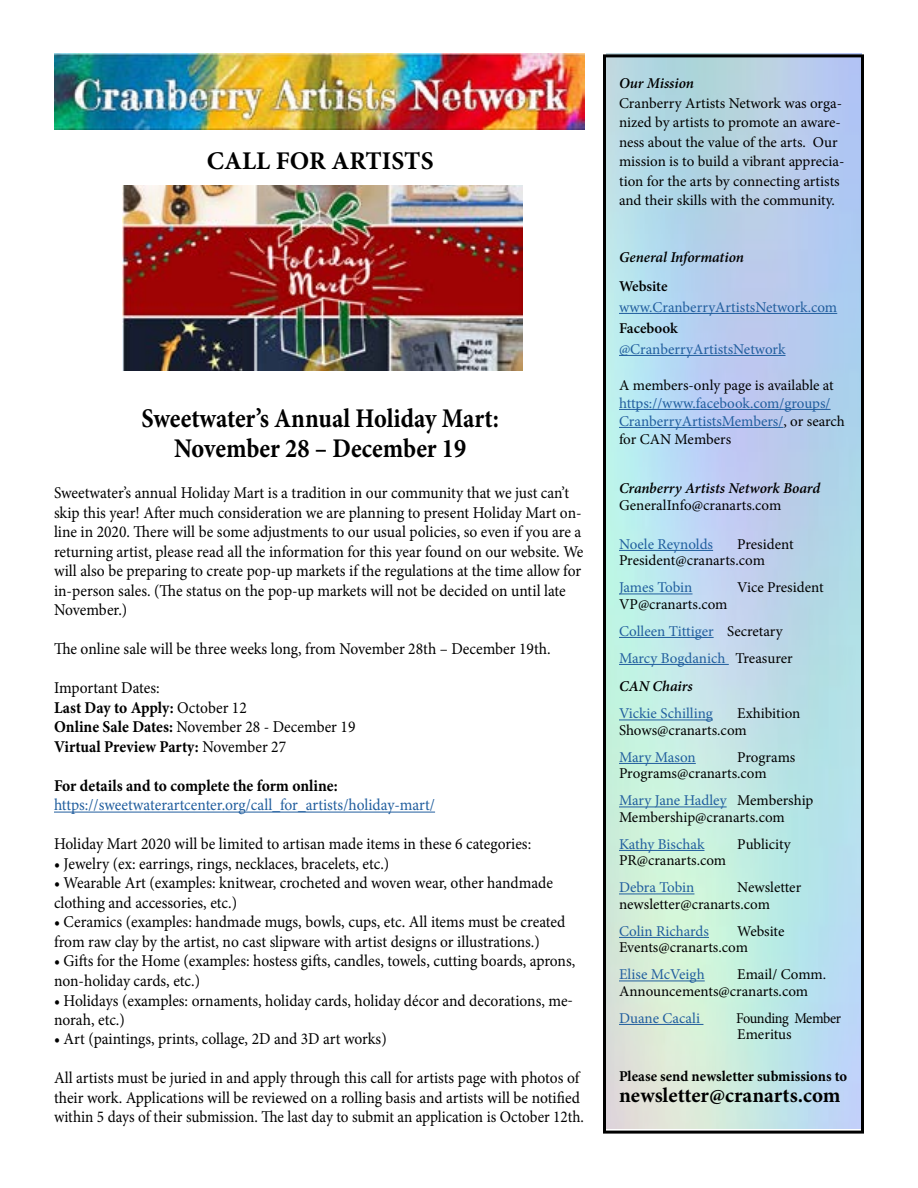
<style>
.page{position:relative;width:918px;height:1188px;background:#fff}
.page>*{position:absolute;margin:0;border:0;box-sizing:border-box;transform-origin:0 0}
.t1{font:700 27px/30px "Minion Pro";letter-spacing:-.005em;color:#000;text-align:center;scale:.9 1}
.t2{font:700 25.5px "Minion Pro";color:#000}
.t3{font:700 21px "Minion Pro";color:#000}
.t4{font:16.5px/19.5px "Minion Pro";color:#000;scale:.94 1}
.t5{font:16.5px "Minion Pro";color:#215e9e;scale:.94 1}
.t6{font:700 16.5px "Minion Pro";color:#000;scale:.94 1}
.t7{font:15px/16.5px "Minion Pro";color:#000}
.t8{font:15px/18px "Minion Pro";color:#215e9e}
.t9{font:italic 600 15px "Minion Pro";letter-spacing:-.005em;color:#000}
.t10{font:700 15px "Minion Pro";color:#000}
.t11{font:15px/16.5px "Minion Pro";letter-spacing:-.025em;color:#000;scale:.95 1}
.t12{font:600 15px "Minion Pro";letter-spacing:-.005em;color:#000}
.s1{font-weight:700}
.s2{color:#000}
.s3{color:#215e9e}
</style>
<div class="page">
<img style="left:607px;top:58px;width:253px;height:1070px">
<div style="left:603px;top:54px;width:261px;height:1080px;border:3px solid #000"></div>
<img style="left:54px;top:54px;width:530px;height:76px">
<hr style="left:54px;top:812px;width:381px;height:1px;background:#215e9e">
<hr style="left:619px;top:313px;width:218px;height:1px;background:#215e9e">
<hr style="left:619px;top:355px;width:167px;height:1px;background:#215e9e">
<hr style="left:619px;top:409px;width:212px;height:1px;background:#215e9e">
<hr style="left:619px;top:427px;width:164px;height:1px;background:#215e9e">
<hr style="left:619px;top:550px;width:94px;height:1px;background:#215e9e">
<hr style="left:619px;top:594px;width:74px;height:1px;background:#215e9e">
<hr style="left:619px;top:637px;width:95px;height:1px;background:#215e9e">
<hr style="left:619px;top:664px;width:110px;height:1px;background:#215e9e">
<hr style="left:619px;top:720px;width:94px;height:1px;background:#215e9e">
<hr style="left:619px;top:763px;width:77px;height:1px;background:#215e9e">
<hr style="left:619px;top:807px;width:108px;height:1px;background:#215e9e">
<hr style="left:619px;top:850px;width:85px;height:1px;background:#215e9e">
<hr style="left:619px;top:894px;width:75px;height:1px;background:#215e9e">
<hr style="left:619px;top:937px;width:90px;height:1px;background:#215e9e">
<hr style="left:619px;top:981px;width:86px;height:1px;background:#215e9e">
<hr style="left:619px;top:1024px;width:84px;height:1px;background:#215e9e">
<img style="left:123px;top:186px;width:399px;height:184px">
<h2 class="t2" style="left:207px;top:143px;width:228px">CALL FOR ARTISTS</h2>
<h1 class="t1" style="left:142px;top:403px;width:399px">Sweetwater’s Annual Holiday Mart:<br>November 28 – December 19</h1>
<p class="t4" style="left:54px;top:483px;width:565px">Sweetwater’s annual Holiday Mart is a tradition in our community that we just can’t skip this year! After much consideration we are planning to present Holiday Mart on&shy;line in 2020. There will be some adjustments to our usual policies, so even if you are a returning artist, please read all the information for this year found on our website. We will also be preparing to create pop-up markets if the regulations at the time allow for in-person sales. (The status on the pop-up markets will not be decided on until late November.)</p>
<p class="t4" style="left:54px;top:640px;width:530px">The online sale will be three weeks long, from November 28th – December 19th.</p>
<p class="t4" style="left:54px;top:679px;width:322px">Important Dates:<br><span class="s1">Last Day to Apply:</span> October 12<br><span class="s1">Online Sale Dates:</span> November 28 - December 19<br><span class="s1">Virtual Preview Party:</span> November 27</p>
<p class="t6" style="left:54px;top:774px;width:303px">For details and to complete the form online:</p>
<p class="t5" style="left:54px;top:794px;width:407px">https://sweetwaterartcenter.org/call_for_artists/holiday-mart/</p>
<p class="t4" style="left:54px;top:835px;width:509px">Holiday Mart 2020 will be limited to artisan made items in these 6 categories:</p>
<p class="t4" style="left:54px;top:854px;width:358px">• Jewelry (ex: earrings, rings, necklaces, bracelets, etc.)</p>
<p class="t4" style="left:54px;top:874px;width:532px">• Wearable Art (examples: knitwear, crocheted and woven wear, other handmade clothing and accessories, etc.)</p>
<p class="t4" style="left:54px;top:913px;width:546px">• Ceramics (examples: handmade mugs, bowls, cups, etc. All items must be created from raw clay by the artist, no cast slipware with artist designs or illustrations.)</p>
<p class="t4" style="left:54px;top:952px;width:556px">• Gifts for the Home (examples: hostess gifts, candles, towels, cutting boards, aprons, non-holiday cards, etc.)</p>
<p class="t4" style="left:54px;top:991px;width:554px">• Holidays (examples: ornaments, holiday cards, holiday décor and decorations, me&shy;norah, etc.)</p>
<p class="t4" style="left:54px;top:1029px;width:355px">• Art (paintings, prints, collage, 2D and 3D art works)</p>
<p class="t4" style="left:54px;top:1069px;width:565px">All artists must be juried in and apply through this call for artists page with photos of their work. Applications will be reviewed on a rolling basis and artists will be notified within 5 days of their submission. The last day to submit an application is October 12th.</p>
<p class="t9" style="left:619px;top:73px;width:76px">Our Mission</p>
<p class="t7" style="left:619px;top:93px;width:227px;line-height:19.5px">Cranberry Artists Network was orga&shy;nized by artists to promote an aware&shy;ness about the value of the arts. Our mission is to build a vibrant apprecia&shy;tion for the arts by connecting artists and their skills with the community.</p>
<p class="t9" style="left:619px;top:247px;width:127px">General Information</p>
<p class="t12" style="left:619px;top:276px;width:50px">Website</p>
<p class="t8" style="left:619px;top:298px;width:220px">www.CranberryArtistsNetwork.com</p>
<p class="t12" style="left:619px;top:318px;width:60px">Facebook</p>
<p class="t8" style="left:619px;top:340px;width:168px">@CranberryArtistsNetwork</p>
<p class="t7" style="left:619px;top:377px;width:216px">A members-only page is available at</p>
<p class="t8" style="left:619px;top:394px;width:227px">https://www.facebook.com/groups/<br>CranberryArtistsMembers/<span class="s2">, or search for CAN Members</span></p>
<p class="t9" style="left:619px;top:478px;width:203px">Cranberry Artists Network Board</p>
<p class="t7" style="left:619px;top:497px;width:164px">GeneralInfo@cranarts.com</p>
<p class="t8" style="left:619px;top:535px;width:96px">Noele Reynolds</p>
<p class="t7" style="left:619px;top:536px;width:176px;text-indent:118px">President<br>President@cranarts.com</p>
<p class="t8" style="left:619px;top:579px;width:75px">James Tobin</p>
<p class="t7" style="left:737px;top:579px;width:88px">Vice President</p>
<p class="t7" style="left:619px;top:591px;width:175px;line-height:27px">VP@cranarts.com<br><span class="s3">Colleen Tittiger</span> Secretary<br><span class="s3">Marcy Bogdanich</span> Treasurer</p>
<p class="t9" style="left:619px;top:676px;width:75px">CAN Chairs</p>
<p class="t8" style="left:619px;top:705px;width:95px">Vickie Schilling</p>
<p class="t7" style="left:619px;top:705px;width:183px;text-indent:118px">Exhibition<br>Shows@cranarts.com</p>
<p class="t8" style="left:619px;top:748px;width:78px">Mary Mason</p>
<p class="t7" style="left:619px;top:749px;width:178px;text-indent:118px">Programs<br>Programs@cranarts.com</p>
<p class="t7" style="left:619px;top:792px;width:196px"><span class="s3">Mary Jane Hadley</span> Membership<br>Membership@cranarts.com</p>
<p class="t8" style="left:619px;top:835px;width:87px">Kathy Bischak</p>
<p class="t7" style="left:737px;top:836px;width:55px">Publicity</p>
<p class="t7" style="left:619px;top:852px;width:109px">PR@cranarts.com</p>
<p class="t8" style="left:619px;top:879px;width:77px">Debra Tobin</p>
<p class="t7" style="left:619px;top:879px;width:184px;text-indent:118px">Newsletter newsletter@cranarts.com</p>
<p class="t8" style="left:619px;top:922px;width:91px">Colin Richards</p>
<p class="t7" style="left:619px;top:923px;width:167px;text-indent:118px">Website<br>Events@cranarts.com</p>
<p class="t8" style="left:619px;top:966px;width:87px">Elise McVeigh</p>
<p class="t7" style="left:619px;top:966px;width:209px;text-indent:118px">Email/ Comm.<br>Announcements@cranarts.com</p>
<p class="t8" style="left:619px;top:1009px;width:83px">Duane Cacali</p>
<p class="t11" style="left:736px;top:1010px;width:112px">Founding Member<br>Emeritus</p>
<p class="t10" style="left:619px;top:1066px;width:230px">Please send newsletter submissions to</p>
<p class="t3" style="left:619px;top:1081px;width:223px">newsletter@cranarts.com</p>
</div>
